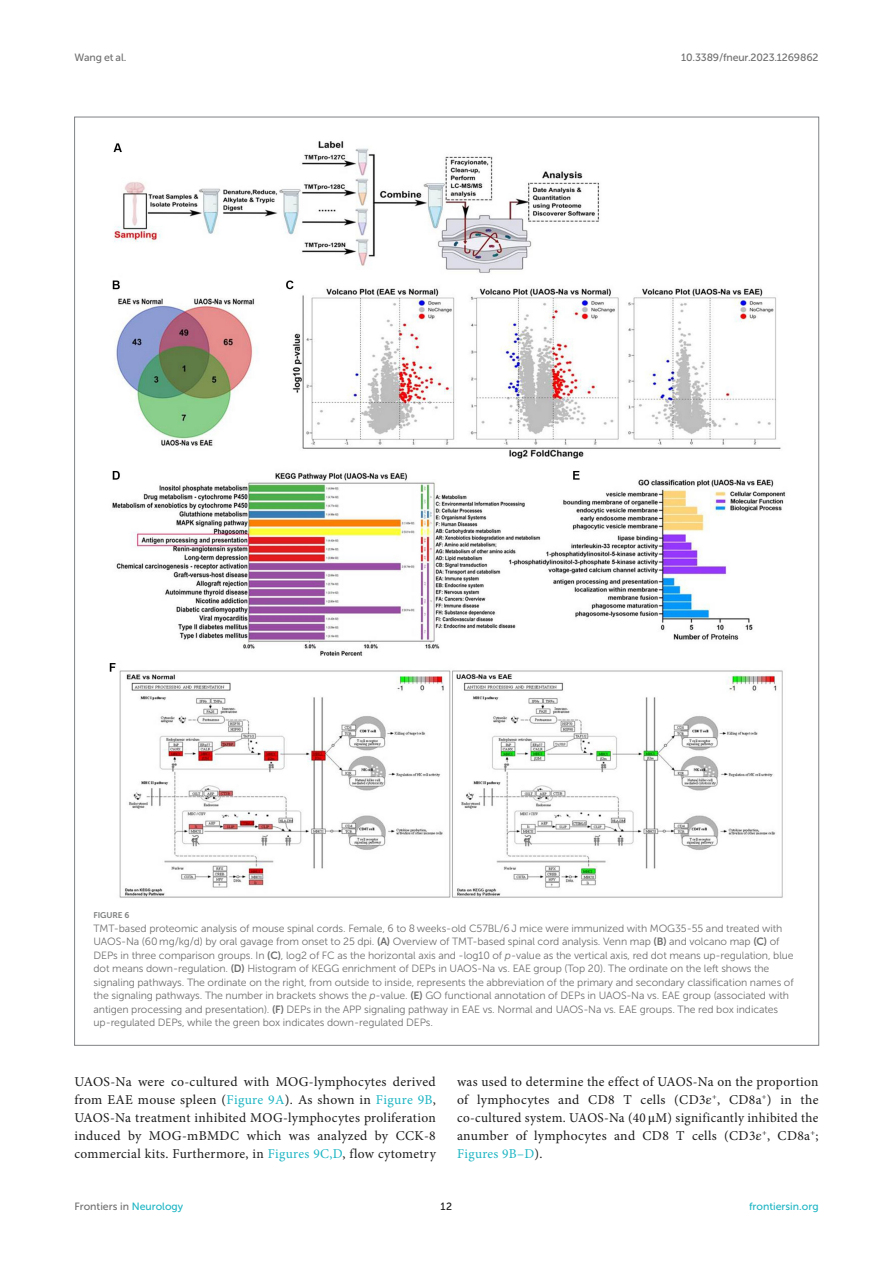
<style>
.page{position:relative;width:893px;height:1263px;background:#fff}
.page>*{position:absolute;margin:0;border:0;box-sizing:border-box;transform-origin:0 0}
.TEXT{font:13.5px/18px "Minion Pro";letter-spacing:.025em;color:#1b1c1b;text-align:justify}
.FIG_LEG{font:10.5px/13.5px "Museo Sans 300";letter-spacing:-.01em;color:#706f70}
.t1{font:10.5px "Museo Sans 500";letter-spacing:-.015em;color:#706f70}
.t2{font:10.5px "Museo Sans 500";color:#1db5c3}
.t3{font:10.5px "Museo Sans 500";color:#1b1c1b}
.FIG_HD{font:8.25px "Museo Sans 700";letter-spacing:-.01em;color:#7e7f7f}
.s1{font-family:"Museo Sans 700"}
.s2{font-style:italic}
.s3{color:#1db5c3}
.s4{font-family:"STIX General"}
</style>
<div class="page">
<img style="left:109px;top:141px;width:677px;height:757px">
<p class="t1" style="left:74px;top:51px;width:53px">Wang et al.</p>
<p class="t1" style="left:681px;top:51px;width:139px">10.3389/fneur.2023.1269862</p>
<p class="FIG_HD" style="left:94px;top:911px;width:37px">FIGURE 6</p>
<p class="FIG_LEG" style="left:94px;top:921px;width:702px">TMT-based proteomic analysis of mouse spinal cords. Female, 6 to 8 weeks-old C57BL/6 J mice were immunized with MOG35-55 and treated with UAOS-Na (60 mg/kg/d) by oral gavage from onset to 25 dpi. <span class="s1">(A)</span> Overview of TMT-based spinal cord analysis. Venn map <span class="s1">(B)</span> and volcano map <span class="s1">(C)</span> of DEPs in three comparison groups. In <span class="s1">(C)</span>, log2 of FC as the horizontal axis and -log10 of <span class="s2">p</span>-value as the vertical axis, red dot means up-regulation, blue dot means down-regulation. <span class="s1">(D)</span> Histogram of KEGG enrichment of DEPs in UAOS-Na vs. EAE group (Top 20). The ordinate on the left shows the signaling pathways. The ordinate on the right, from outside to inside, represents the abbreviation of the primary and secondary classification names of the signaling pathways. The number in brackets shows the <span class="s2">p</span>-value. <span class="s1">(E)</span> GO functional annotation of DEPs in UAOS-Na vs. EAE group (associated with antigen processing and presentation). <span class="s1">(F)</span> DEPs in the APP signaling pathway in EAE vs. Normal and UAOS-Na vs. EAE groups. The red box indicates up-regulated DEPs, while the green box indicates down-regulated DEPs.</p>
<p class="TEXT" style="left:74px;top:1073px;width:363px">UAOS-Na were co-cultured with MOG-lymphocytes derived from EAE mouse spleen (<span class="s3">Figure 9A</span>). As shown in <span class="s3">Figure 9B</span>, UAOS-Na treatment inhibited MOG-lymphocytes proliferation induced by MOG-mBMDC which was analyzed by CCK-8 commercial kits. Furthermore, in <span class="s3">Figures 9C,D</span>, flow cytometry</p>
<p class="TEXT" style="left:457px;top:1073px;width:363px">was used to determine the effect of UAOS-Na on the proportion of lymphocytes and CD8 T cells (CD3<span class="s4">ε</span><sup>+</sup>, CD8a<sup>+</sup>) in the co-cultured system. UAOS-Na (40 <span class="s4">μ</span>M) significantly inhibited the anumber of lymphocytes and CD8 T cells (CD3<span class="s4">ε</span><sup>+</sup>, CD8a<sup>+</sup>; <span class="s3">Figures 9B–D</span>).</p>
<p class="t1" style="left:74px;top:1200px;width:110px">Frontiers in <span class="s3">Neurology</span></p>
<p class="t3" style="left:441px;top:1200px;width:13px">12</p>
<p class="t2" style="left:749px;top:1200px;width:71px">frontiersin.org</p>
</div>
